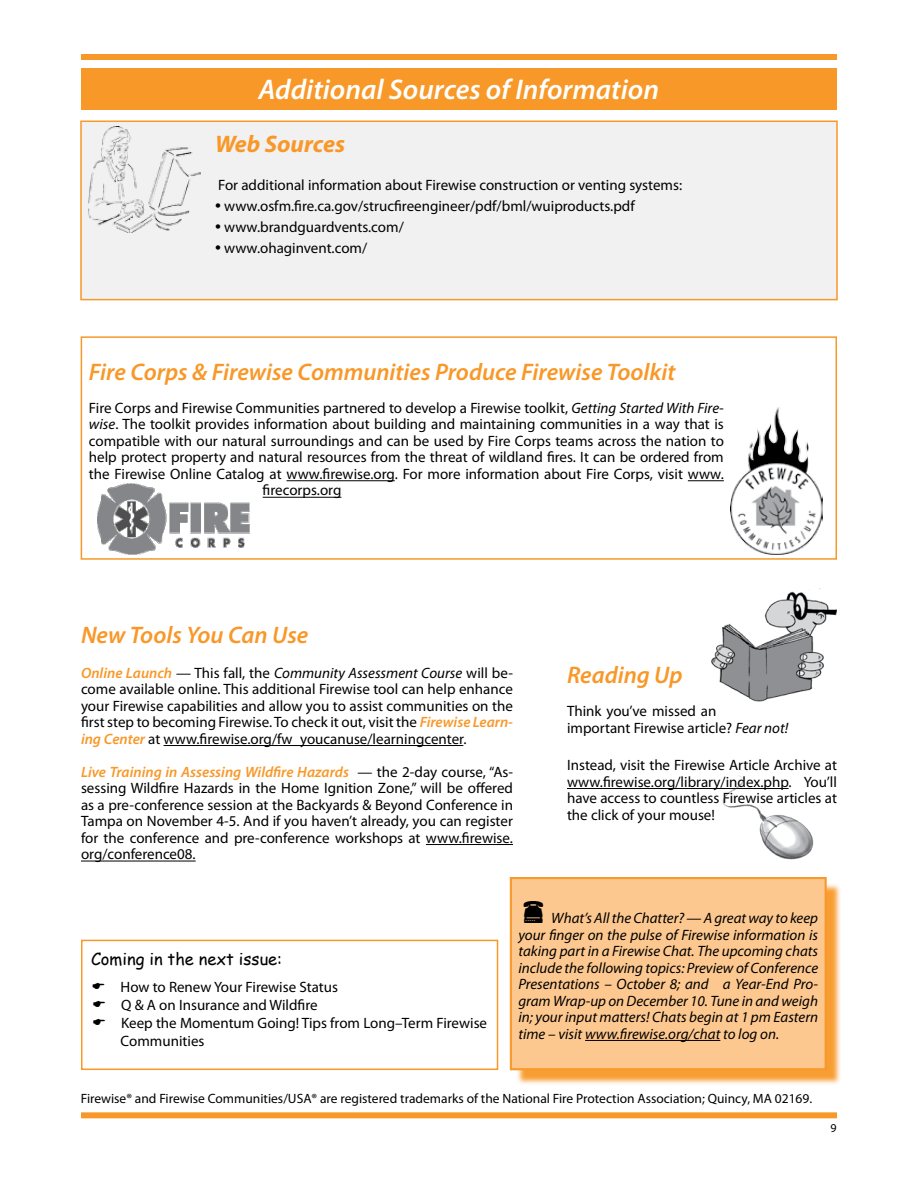
<style>
.page{position:relative;width:918px;height:1188px;background:#fff}
.page>*{position:absolute;margin:0;border:0;box-sizing:border-box;transform-origin:0 0}
.t1{font:italic 600 28.5px "Myriad Pro";color:#fff}
.t2{font:italic 600 24px "Myriad Pro";color:#f89828}
.t3{font:italic 700 24px "Myriad Pro";color:#f89828}
.t4{font:16.5px "Comic Sans MS";color:#000}
.t5{font:15px/16.5px "Myriad Pro";color:#000;text-align:justify}
.t6{font:italic 15px/16.5px "Myriad Pro";color:#000;text-align:justify}
.t7{font:13.5px "Myriad Pro";color:#000}
.t8{font:12px "Myriad Pro";color:#000}
.s1{font-size:21px}
.s2{font-style:italic}
.s3{font-weight:600;font-style:italic;color:#f89828}
</style>
<div class="page">
<hr style="left:287px;top:480px;width:108px;height:1px;background:#000">
<hr style="left:688px;top:480px;width:36px;height:1px;background:#000">
<hr style="left:263px;top:497px;width:78px;height:1px;background:#000">
<div style="left:81px;top:336px;width:756px;height:224px;border:2px solid #f89828"></div>
<img style="left:97px;top:484px;width:152px;height:71px">
<img style="left:731px;top:407px;width:92px;height:147px">
<div style="left:81px;top:68px;width:756px;height:41px;background:#f89828"></div>
<div style="left:81px;top:54px;width:756px;height:6px;background:#f89828"></div>
<div style="left:81px;top:1112px;width:756px;height:6px;background:#f89828"></div>
<div style="left:81px;top:121px;width:756px;height:179px;background:#f1f1f2"></div>
<div style="left:80px;top:121px;width:758px;height:179px;border:2px solid #f89828"></div>
<hr style="left:164px;top:745px;width:299px;height:1px;background:#000">
<hr style="left:426px;top:844px;width:87px;height:1px;background:#000">
<hr style="left:81px;top:861px;width:115px;height:1px;background:#000">
<img style="left:88px;top:126px;width:113px;height:106px">
<div style="left:515px;top:883px;width:327px;height:203px;background:#f89828;opacity:.95"></div>
<div style="left:510px;top:877px;width:317px;height:193px;background:#fdc88f"></div>
<div style="left:511px;top:878px;width:314px;height:191px;border:1px solid #f89828"></div>
<img style="left:711px;top:588px;width:126px;height:113px">
<hr style="left:567px;top:788px;width:222px;height:1px;background:#000">
<img style="left:722px;top:775px;width:92px;height:85px">
<div style="left:81px;top:940px;width:417px;height:130px;border:2px solid #f89828"></div>
<svg style="left:524px;top:901px;width:19px;height:22px"></svg>
<h1 class="t1" style="left:259px;top:71px;width:402px">Additional Sources of Information</h1>
<h2 class="t3" style="left:215px;top:128px;width:132px">Web Sources</h2>
<p class="t5" style="left:218px;top:177px;width:465px">For additional information about Firewise construction or venting systems:</p>
<p class="t5" style="left:215px;top:198px;width:421px"><span class="s1">•</span> www.osfm.fire.ca.gov/strucfireengineer/pdf/bml/wuiproducts.pdf</p>
<p class="t5" style="left:215px;top:219px;width:190px"><span class="s1">•</span> www.brandguardvents.com/</p>
<p class="t5" style="left:215px;top:240px;width:154px"><span class="s1">•</span> www.ohaginvent.com/</p>
<h2 class="t2" style="left:89px;top:357px;width:588px">Fire Corps &amp; Firewise Communities Produce Firewise Toolkit</h2>
<p class="t5" style="left:89px;top:399px;width:636px">Fire Corps and Firewise Communities partnered to develop a Firewise toolkit, <span class="s2">Getting Started With Fire-</span></p>
<p class="t5" style="left:89px;top:416px;width:636px"><span class="s2">wise</span>. The toolkit provides information about building and maintaining communities in a way that is</p>
<p class="t5" style="left:89px;top:432px;width:636px">compatible with our natural surroundings and can be used by Fire Corps teams across the nation to</p>
<p class="t5" style="left:89px;top:449px;width:636px">help protect property and natural resources from the threat of wildland fires. It can be ordered from</p>
<p class="t5" style="left:89px;top:465px;width:636px">the Firewise Online Catalog at www.firewise.org. For more information about Fire Corps, visit www.</p>
<p class="t5" style="left:263px;top:482px;width:80px">firecorps.org</p>
<h2 class="t2" style="left:81px;top:620px;width:229px">New Tools You Can Use</h2>
<p class="t5" style="left:81px;top:664px;width:433px"><span class="s3">Online Launch</span> — This fall, the <span class="s2">Community Assessment Course</span> will be&shy;come available online. This additional Firewise tool can help enhance your Firewise capabilities and allow you to assist communities on the first step to becoming Firewise. To check it out, visit the <span class="s3">Firewise Learn&shy;ing Center</span> at www.firewise.org/fw_youcanuse/learningcenter.</p>
<p class="t5" style="left:81px;top:763px;width:434px"><span class="s3">Live Training in Assessing Wildfire Hazards</span> — the 2-day course, “As&shy;sessing Wildfire Hazards in the Home Ignition Zone,” will be offered as a pre-conference session at the Backyards &amp; Beyond Conference in Tampa on November 4-5. And if you haven’t already, you can register for the conference and pre-conference workshops at www.firewise. org/conference08.</p>
<h2 class="t2" style="left:567px;top:660px;width:117px">Reading Up</h2>
<p class="t5" style="left:567px;top:703px;width:223px">Think you’ve missed an<br>important Firewise article? <span class="s2">Fear not!</span></p>
<p class="t5" style="left:567px;top:757px;width:271px">Instead, visit the Firewise Article Archive at www.firewise.org/library/index.php. You’ll have access to countless Firewise articles at the click of your mouse!</p>
<p class="t4" style="left:91px;top:947px;width:193px">Coming in the next issue:</p>
<p class="t5" style="left:121px;top:978px;width:368px;line-height:18px;text-align:left">How to Renew Your Firewise Status<br>Q &amp; A on Insurance and Wildfire<br>Keep the Momentum Going! Tips from Long–Term Firewise<br>Communities</p>
<p class="t6" style="left:518px;top:910px;width:301px;text-indent:33px">What’s All the Chatter? — A great way to keep your finger on the pulse of Firewise information is taking part in a Firewise Chat. The upcoming chats include the following topics: Preview of Conference Presentations – October 8; and a Year-End Pro&shy;gram Wrap-up on December 10. Tune in and weigh in; your input matters! Chats begin at 1 pm Eastern time – visit www.firewise.org/chat to log on.</p>
<p class="t7" style="left:81px;top:1090px;width:733px">Firewise® and Firewise Communities/USA® are registered trademarks of the National Fire Protection Association; Quincy, MA 02169.</p>
<p class="t8" style="left:830px;top:1121px;width:8px">9</p>
</div>
